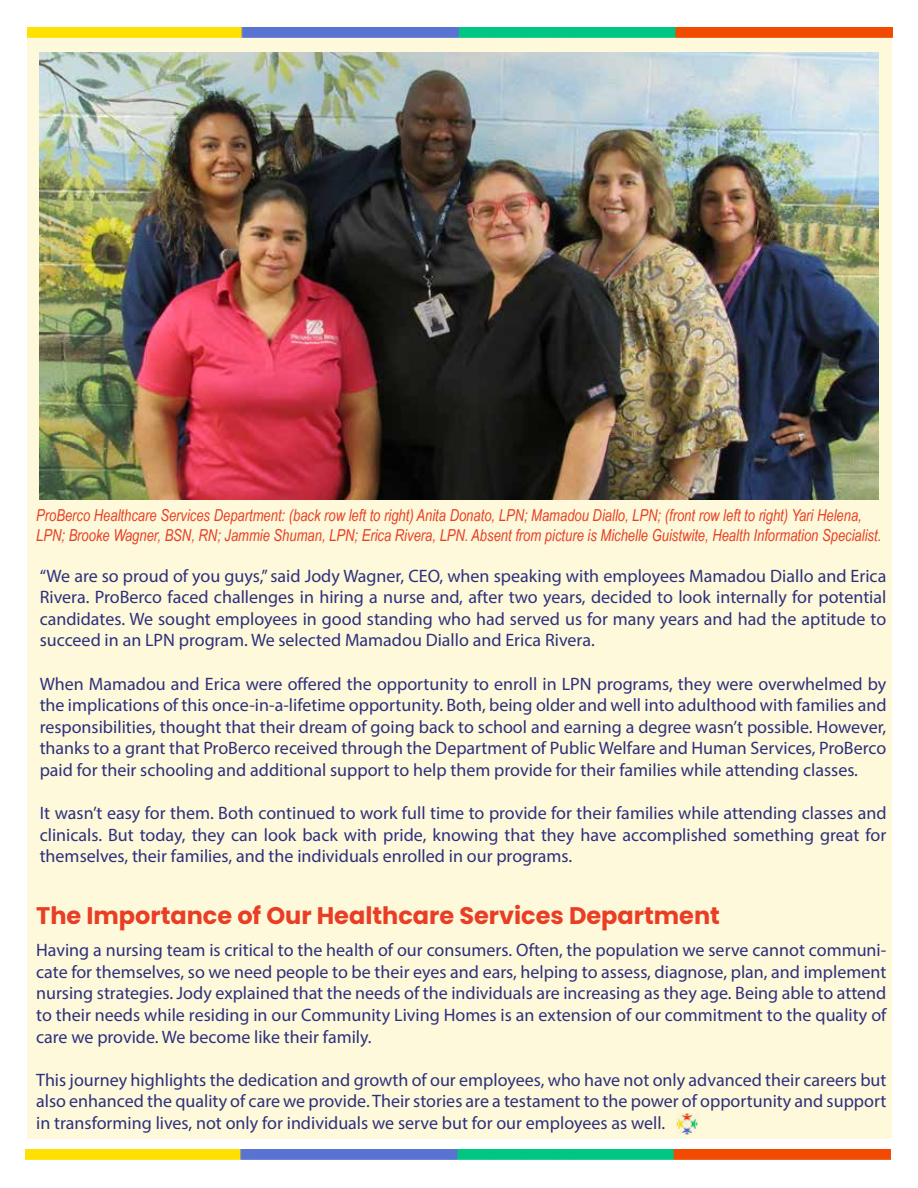
<style>
.page{position:relative;width:918px;height:1188px;background:#fff}
.page>*{position:absolute;margin:0;border:0;box-sizing:border-box;transform-origin:0 0}
.t1{font:700 24px "Poppins";color:#e93e25}
.t2{font:18px/21.6px "Myriad Pro";color:#2e307d;text-align:justify}
.t3{font:italic 16.5px/19.8px "Arial Narrow";color:#e93e25;scale:.96 1}
</style>
<div class="page">
<img style="left:27px;top:27px;width:865px;height:11px">
<img style="left:26px;top:1149px;width:865px;height:11px">
<div style="left:28px;top:38px;width:864px;height:1100px;background:#fdf9da"></div>
<img style="left:40px;top:52px;width:839px;height:448px">
<img style="left:676px;top:1113px;width:22px;height:22px">
<p class="t3" style="left:36px;top:505px;width:882px">ProBerco Healthcare Services Department: (back row left to right) Anita Donato, LPN; Mamadou Diallo, LPN; (front row left to right) Yari Helena,<br>LPN; Brooke Wagner, BSN, RN; Jammie Shuman, LPN; Erica Rivera, LPN. Absent from picture is Michelle Guistwite, Health Information Specialist.</p>
<p class="t2" style="left:40px;top:565px;width:848px">“We are so proud of you guys,” said Jody Wagner, CEO, when speaking with employees Mamadou Diallo and Erica Rivera. ProBerco faced challenges in hiring a nurse and, after two years, decided to look internally for potential candidates. We sought employees in good standing who had served us for many years and had the aptitude to succeed in an LPN program. We selected Mamadou Diallo and Erica Rivera.</p>
<p class="t2" style="left:40px;top:673px;width:848px">When Mamadou and Erica were offered the opportunity to enroll in LPN programs, they were overwhelmed by the implications of this once-in-a-lifetime opportunity. Both, being older and well into adulthood with families and responsibilities, thought that their dream of going back to school and earning a degree wasn’t possible. However, thanks to a grant that ProBerco received through the Department of Public Welfare and Human Services, ProBerco paid for their schooling and additional support to help them provide for their families while attending classes.</p>
<p class="t2" style="left:40px;top:802px;width:848px">It wasn’t easy for them. Both continued to work full time to provide for their families while attending classes and clinicals. But today, they can look back with pride, knowing that they have accomplished something great for themselves, their families, and the individuals enrolled in our programs.</p>
<h1 class="t1" style="left:36px;top:902px;width:685px">The Importance of Our Healthcare Services Department</h1>
<p class="t2" style="left:36px;top:939px;width:852px">Having a nursing team is critical to the health of our consumers. Often, the population we serve cannot communi&shy;cate for themselves, so we need people to be their eyes and ears, helping to assess, diagnose, plan, and implement nursing strategies. Jody explained that the needs of the individuals are increasing as they age. Being able to attend to their needs while residing in our Community Living Homes is an extension of our commitment to the quality of care we provide. We become like their family.</p>
<p class="t2" style="left:36px;top:1069px;width:852px">This journey highlights the dedication and growth of our employees, who have not only advanced their careers but also enhanced the quality of care we provide. Their stories are a testament to the power of opportunity and support in transforming lives, not only for individuals we serve but for our employees as well.</p>
</div>
